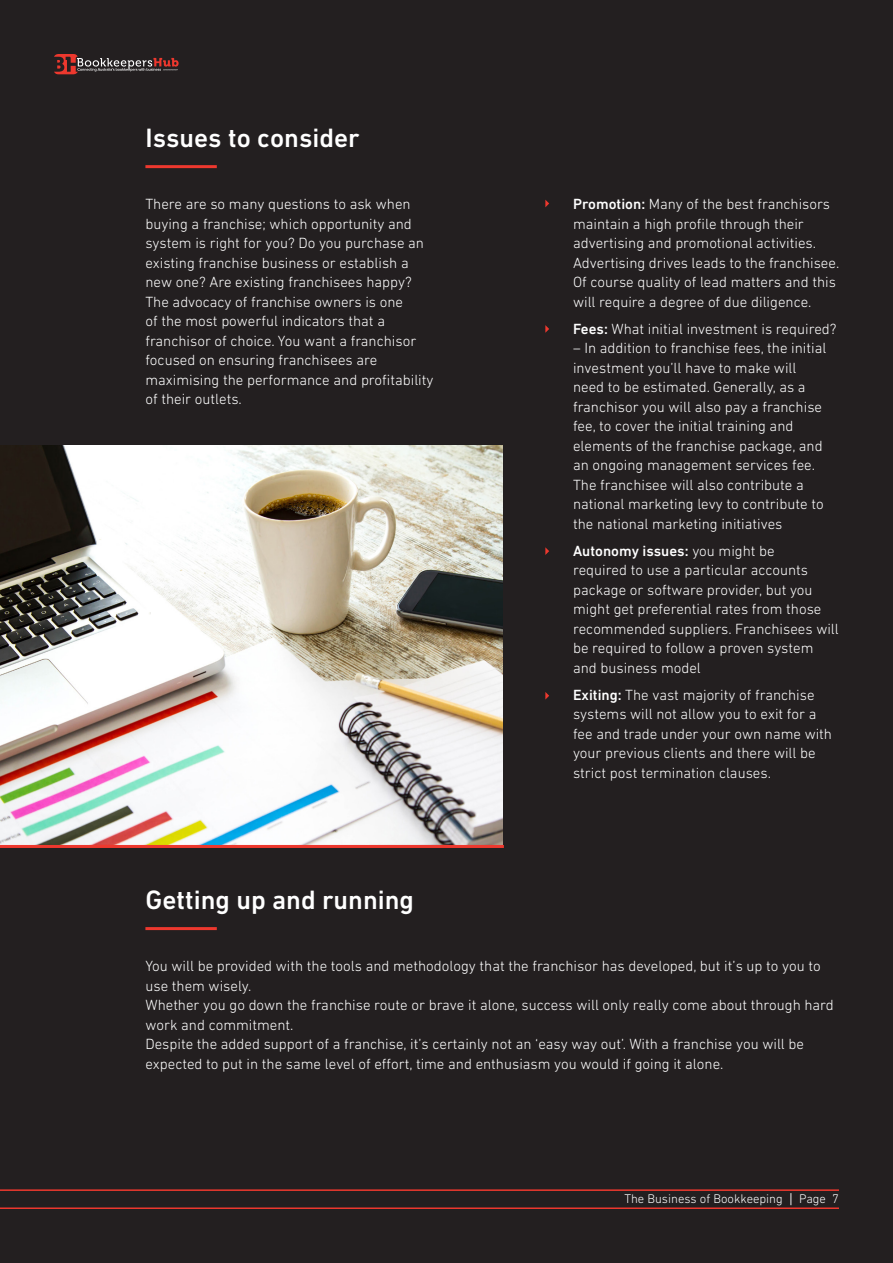
<style>
.page{position:relative;width:893px;height:1263px;background:#231f20}
.page>*{position:absolute;margin:0;border:0;box-sizing:border-box;transform-origin:0 0}
.t1{font:500 27px "DIN Next LT Pro";color:#fff}
.t2{font:300 15px/19.5px "DIN Next LT Pro";color:#fff}
.t3{font:300 12.75px "DIN Next LT Pro";color:#fff}
.s1{font-weight:500}
.s2{font-family:"Lato";font-weight:400}
</style>
<div class="page">
<hr style="left:0;top:1189px;width:839px;height:2px;background:#ed382e">
<hr style="left:0;top:1207px;width:839px;height:2px;background:#ed382e">
<svg style="left:54px;top:54px;width:125px;height:20px"></svg>
<hr style="left:145px;top:165px;width:72px;height:3px;background:#ed382e">
<svg style="left:545px;top:200px;width:4px;height:7px"></svg>
<svg style="left:545px;top:325px;width:4px;height:8px"></svg>
<svg style="left:545px;top:547px;width:4px;height:8px"></svg>
<svg style="left:545px;top:692px;width:4px;height:7px"></svg>
<img style="left:0;top:445px;width:503px;height:400px">
<hr style="left:145px;top:927px;width:72px;height:3px;background:#ed382e">
<hr style="left:0;top:845px;width:504px;height:3px;background:#ed382e">
<p class="t1" style="left:145px;top:122px;width:216px">Issues to consider</p>
<p class="t2" style="left:145px;top:194px;width:290px">There are so many questions to ask when buying a franchise; which opportunity and system is right for you? Do you purchase an existing franchise business or establish a new one? Are existing franchisees happy?<br>The advocacy of franchise owners is one<br>of the most powerful indicators that a franchisor of choice. You want a franchisor focused on ensuring franchisees are maximising the performance and profitability of their outlets.</p>
<p class="t2" style="left:573px;top:194px;width:268px"><span class="s1">Promotion:</span> Many of the best franchisors maintain a high profile through their advertising and promotional activities.<br>Advertising drives leads to the franchisee.<br>Of course quality of lead matters and this will require a degree of due diligence.</p>
<p class="t2" style="left:573px;top:319px;width:265px"><span class="s1">Fees:</span> What initial investment is required?</p>
<p class="t2" style="left:573px;top:338px;width:255px">– In addition to franchise fees, the initial investment you’ll have to make will need to be estimated. Generally, as a franchisor you will also pay a franchise fee, to cover the initial training and elements of the franchise package, and an ongoing management services fee.<br>The franchisee will also contribute a national marketing levy to contribute to the national marketing initiatives</p>
<p class="t2" style="left:573px;top:541px;width:267px"><span class="s1">Autonomy issues:</span> you might be<br>required to use a particular accounts package or software provider, but you might get preferential rates from those recommended suppliers. Franchisees will be required to follow a proven system and business model</p>
<p class="t2" style="left:573px;top:685px;width:260px"><span class="s1">Exiting:</span> The vast majority of franchise systems will not allow you to exit for a fee and trade under your own name with your previous clients and there will be strict post termination clauses.</p>
<p class="t1" style="left:145px;top:884px;width:270px">Getting up and running</p>
<p class="t2" style="left:145px;top:956px;width:677px">You will be provided with the tools and methodology that the franchisor has developed, but it’s up to you to use them wisely.</p>
<p class="t2" style="left:145px;top:995px;width:690px">Whether you go down the franchise route or brave it alone, success will only really come about through hard work and commitment.</p>
<p class="t2" style="left:145px;top:1034px;width:660px">Despite the added support of a franchise, it’s certainly not an ‘easy way out’. With a franchise you will be expected to put in the same level of effort, time and enthusiasm you would if going it alone.</p>
<p class="t3" style="left:624px;top:1191px;width:216px">The Business of Bookkeeping <span class="s2">|</span> Page 7</p>
</div>
